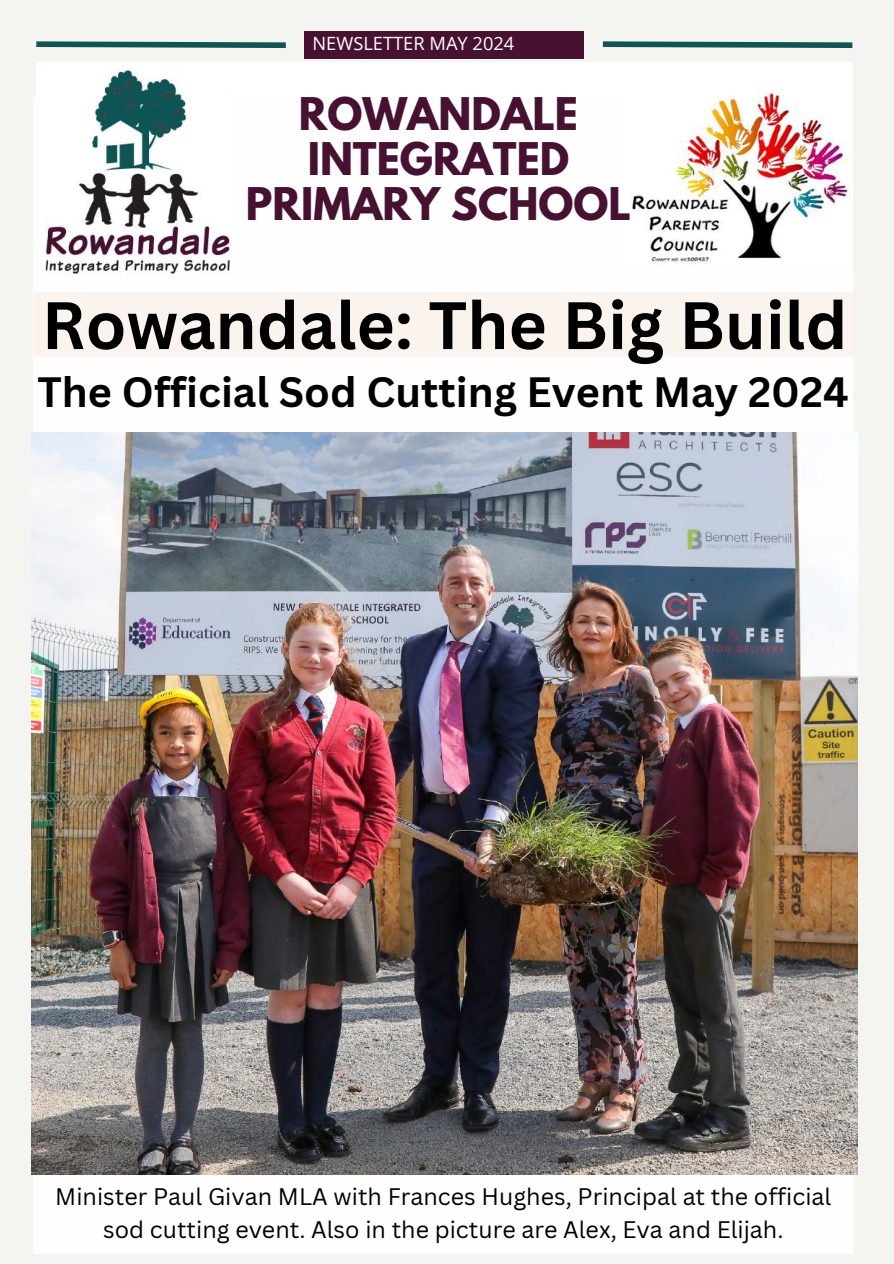
<style>
.page{position:relative;width:894px;height:1264px;background:#fff}
.page>*{position:absolute;margin:0;border:0;box-sizing:border-box;transform-origin:0 0}
.t1{font:700 65.55px "Canva Sans";color:#000}
.t2{font:700 41.25px "Canva Sans";color:#000}
.t3{font:700 39.9px/45px "League Spartan";color:#471131;text-align:center}
.t4{font:23.25px/32.5px "Canva Sans";color:#000;text-align:center}
.t5{font:18.3px "Open Sans";color:#fff}
</style>
<div class="page">
<div style="left:0;top:0;width:893px;height:1263px;background:#f4f5f0"></div>
<div style="left:36px;top:63px;width:816px;height:225px;background:#fff"></div>
<div style="left:34px;top:97px;width:818px;height:1156px;background:#fefefe"></div>
<div style="left:304px;top:31px;width:280px;height:27px;background:#471131"></div>
<img style="left:45px;top:68px;width:185px;height:206px">
<img style="left:632px;top:87px;width:218px;height:178px">
<svg style="left:36px;top:41px;width:250px;height:7px;background:#3b7473"></svg>
<svg style="left:602px;top:41px;width:251px;height:7px;background:#3c7473"></svg>
<div style="left:34px;top:292px;width:818px;height:65px;background:#fbf4ee"></div>
<img style="left:32px;top:433px;width:825px;height:741px">
<p class="t5" style="left:312px;top:31px;width:203px">NEWSLETTER MAY 2024</p>
<h3 class="t3" style="left:246px;top:96px;width:386px">ROWANDALE<br>INTEGRATED<br>PRIMARY SCHOOL</h3>
<h1 class="t1" style="left:42px;top:279px;width:806px">Rowandale: The Big Build</h1>
<h2 class="t2" style="left:37px;top:363px;width:812px">The Official Sod Cutting Event May 2024</h2>
<p class="t4" style="left:55px;top:1180px;width:777px">Minister Paul Givan MLA with Frances Hughes, Principal at the official sod cutting event. Also in the picture are Alex, Eva and Elijah.</p>
</div>
